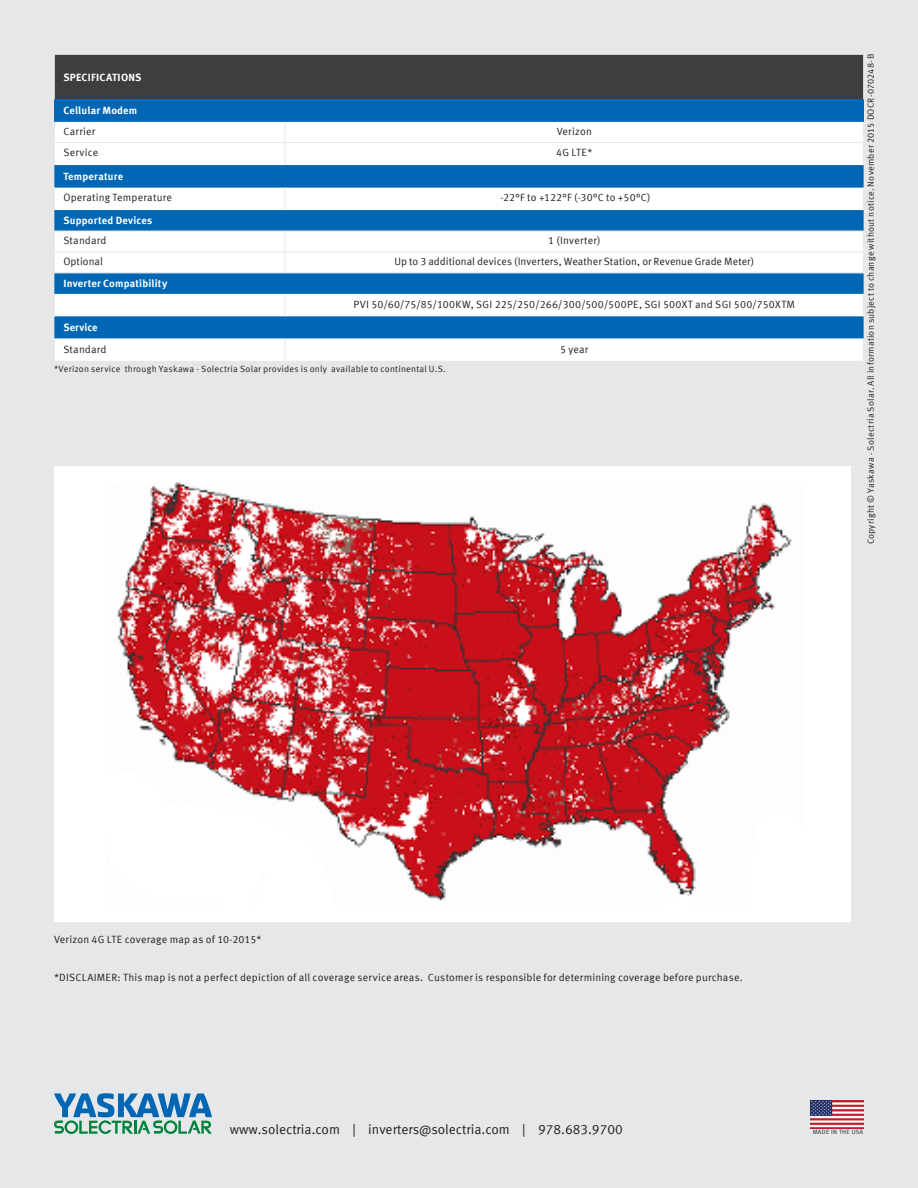
<style>
.page{position:relative;width:918px;height:1188px;background:#e6e7e9}
.page>*{position:absolute;margin:0;border:0;box-sizing:border-box;transform-origin:0 0}
.Contact_Information{font:13.5px "Meta Offc Norm";color:#231f20}
.Table_Copy{font:10.5px "Meta Offc Norm";letter-spacing:.02em;color:#231f20}
.Legal___Notation{font:10.5px "Meta Offc Norm";letter-spacing:.02em;color:#231f20}
.Table_Category{font:10.5px "Meta Offc Norm";letter-spacing:.005em;color:#231f20}
.Table_Category-2{font:700 10.5px "Meta Offc";letter-spacing:.015em;color:#fff}
.Table_Header{font:700 10.5px "Meta Offc";letter-spacing:.025em;color:#fff}
.Legal___Notation-2{font:9px "Meta Offc Norm";letter-spacing:.025em;color:#231f20}
.t1{font:6.15px "Meta Offc Norm";letter-spacing:.05em;color:#231f20}
</style>
<div class="page">
<img style="left:810px;top:1100px;width:54px;height:29px">
<div style="left:54px;top:54px;width:810px;height:45px;background:#3e3e3f"></div>
<div style="left:54px;top:99px;width:810px;height:23px;background:#0166b3"></div>
<div style="left:55px;top:122px;width:808px;height:239px;background:#fff"></div>
<svg style="left:54px;top:165px;width:810px;height:173px;background:#80b2d8"></svg>
<hr style="left:863px;top:55px;width:1px;height:44px;background:#e6e7e9">
<hr style="left:54px;top:142px;width:231px;height:1px;background:#e6e7e9">
<svg style="left:863px;top:188px;width:1px;height:22px"></svg>
<svg style="left:863px;top:294px;width:1px;height:22px"></svg>
<svg style="left:54px;top:188px;width:1px;height:22px"></svg>
<hr style="left:54px;top:54px;width:231px;height:1px;background:#e6e7e9">
<hr style="left:54px;top:55px;width:1px;height:44px;background:#e6e7e9">
<hr style="left:285px;top:54px;width:579px;height:1px;background:#e6e7e9">
<svg style="left:285px;top:232px;width:1px;height:41px"></svg>
<svg style="left:285px;top:339px;width:1px;height:22px"></svg>
<svg style="left:285px;top:188px;width:1px;height:22px"></svg>
<svg style="left:54px;top:294px;width:1px;height:22px"></svg>
<svg style="left:285px;top:294px;width:1px;height:22px"></svg>
<hr style="left:54px;top:338px;width:231px;height:1px;background:#e6e7e9">
<hr style="left:285px;top:338px;width:579px;height:1px;background:#e6e7e9">
<hr style="left:285px;top:142px;width:579px;height:1px;background:#e6e7e9">
<svg style="left:285px;top:122px;width:1px;height:43px"></svg>
<hr style="left:54px;top:231px;width:231px;height:1px;background:#e6e7e9">
<hr style="left:285px;top:231px;width:579px;height:1px;background:#e6e7e9">
<hr style="left:54px;top:252px;width:231px;height:1px;background:#e6e7e9">
<svg style="left:54px;top:232px;width:1px;height:41px"></svg>
<hr style="left:285px;top:252px;width:579px;height:1px;background:#e6e7e9">
<svg style="left:863px;top:232px;width:1px;height:41px"></svg>
<hr style="left:54px;top:273px;width:231px;height:1px;background:#e6e7e9">
<hr style="left:285px;top:273px;width:579px;height:1px;background:#e6e7e9">
<div style="left:54px;top:467px;width:796px;height:455px;background:#fff"></div>
<img style="left:116px;top:482px;width:676px;height:419px">
<svg style="left:54px;top:1093px;width:158px;height:41px"></svg>
<p class="Table_Header" style="left:63px;top:71px;width:80px">SPECIFICATIONS</p>
<p class="Table_Category-2" style="left:63px;top:104px;width:75px">Cellular Modem</p>
<p class="Table_Copy" style="left:63px;top:125px;width:33px">Carrier</p>
<p class="Table_Copy" style="left:557px;top:125px;width:37px">Verizon</p>
<p class="Table_Copy" style="left:63px;top:147px;width:36px">Service</p>
<p class="Table_Copy" style="left:556px;top:147px;width:38px">4G LTE*</p>
<p class="Table_Category-2" style="left:63px;top:170px;width:61px">Temperature</p>
<p class="Table_Copy" style="left:63px;top:192px;width:110px">Operating Temperature</p>
<p class="Table_Copy" style="left:500px;top:192px;width:152px">-22°F to +122°F (-30°C to +50°C)</p>
<p class="Table_Category-2" style="left:63px;top:214px;width:90px">Supported Devices</p>
<p class="Table_Category" style="left:63px;top:234px;width:45px">Standard</p>
<p class="Table_Category" style="left:548px;top:234px;width:54px">1 (Inverter)</p>
<p class="Table_Category" style="left:63px;top:255px;width:41px">Optional</p>
<p class="Table_Category" style="left:394px;top:255px;width:361px">Up to 3 additional devices (Inverters, Weather Station, or Revenue Grade Meter)</p>
<p class="Table_Category-2" style="left:63px;top:277px;width:106px">Inverter Compatibility</p>
<p class="Table_Copy" style="left:354px;top:298px;width:443px">PVI 50/60/75/85/100KW, SGI 225/250/266/300/500/500PE, SGI 500XT and SGI 500/750XTM</p>
<p class="Table_Category-2" style="left:63px;top:321px;width:36px">Service</p>
<p class="Table_Copy" style="left:63px;top:343px;width:45px">Standard</p>
<p class="Table_Copy" style="left:560px;top:343px;width:30px">5 year</p>
<p class="Legal___Notation-2" style="left:54px;top:364px;width:393px">*Verizon service through Yaskawa - Solectria Solar provides is only available to continental U.S.</p>
<p class="Legal___Notation-2" style="left:865px;top:544px;width:492px;rotate:-90deg">Copyright © Yaskawa - Solectria Solar. All information subject to change without notice. November 2015 DOCR-070248-B</p>
<p class="Legal___Notation" style="left:54px;top:933px;width:209px">Verizon 4G LTE coverage map as of 10-2015*</p>
<p class="Legal___Notation" style="left:54px;top:971px;width:690px">*DISCLAIMER: This map is not a perfect depiction of all coverage service areas. Customer is responsible for determining coverage before purchase.</p>
<p class="Contact_Information" style="left:230px;top:1122px;width:394px">www.solectria.com | inverters@solectria.com | 978.683.9700</p>
<p class="t1" style="left:813px;top:1128px;width:52px">MADE IN THE USA</p>
</div>
